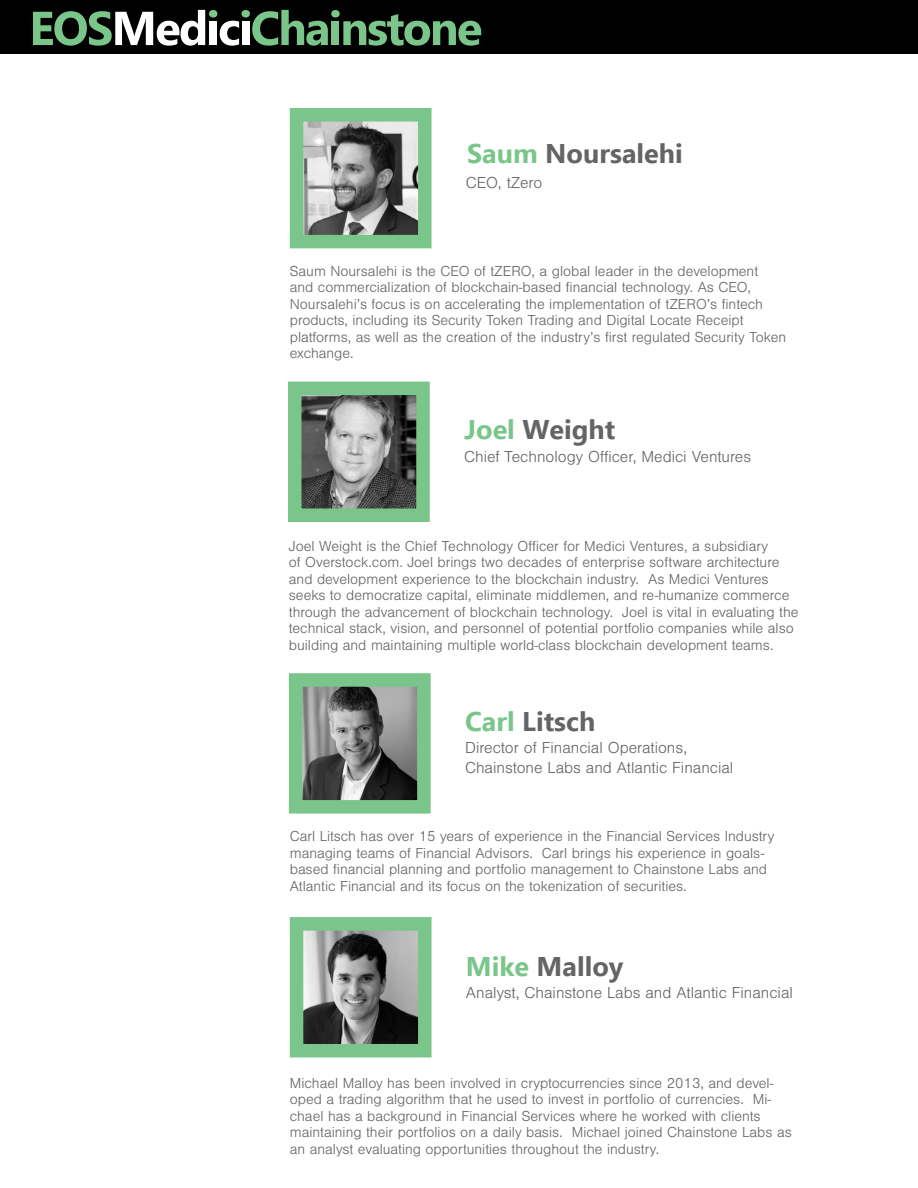
<style>
.page{position:relative;width:918px;height:1188px;background:#fff}
.page>*{position:absolute;margin:0;border:0;box-sizing:border-box;transform-origin:0 0}
.t1{font:700 27px "Ebrima";color:#636466}
.t2{font:300 16.5px "Nimbus San";color:#636466}
.t3{font:300 15px/16.5px "Nimbus San";color:#636466}
.s1{color:#7ac68a}
</style>
<div class="page">
<div style="left:0;top:0;width:918px;height:54px;background:#000"></div>
<img style="left:304px;top:688px;width:112px;height:111px">
<div style="left:289px;top:673px;width:142px;height:141px;border:14px solid #7ac68a"></div>
<img style="left:303px;top:397px;width:112px;height:110px">
<div style="left:288px;top:382px;width:142px;height:140px;border:14px solid #7ac68a"></div>
<img style="left:305px;top:932px;width:112px;height:110px">
<div style="left:290px;top:917px;width:142px;height:140px;border:14px solid #7ac68a"></div>
<svg style="left:33px;top:10px;width:448px;height:36px"></svg>
<img style="left:305px;top:123px;width:112px;height:110px">
<div style="left:290px;top:108px;width:142px;height:140px;border:14px solid #7ac68a"></div>
<p class="t1" style="left:467px;top:133px;width:217px"><span class="s1">Saum</span> Noursalehi</p>
<p class="t2" style="left:466px;top:174px;width:78px">CEO, tZero</p>
<p class="t3" style="left:290px;top:263px;width:498px">Saum Noursalehi is the CEO of tZERO, a global leader in the development<br>and commercialization of blockchain-based financial technology. As CEO, Noursalehi’s focus is on accelerating the implementation of tZERO’s fintech products, including its Security Token Trading and Digital Locate Receipt platforms, as well as the creation of the industry’s first regulated Security Token exchange.</p>
<p class="t1" style="left:464px;top:409px;width:153px"><span class="s1">Joel</span> Weight</p>
<p class="t2" style="left:464px;top:448px;width:289px">Chief Technology Officer, Medici Ventures</p>
<p class="t3" style="left:289px;top:538px;width:511px">Joel Weight is the Chief Technology Officer for Medici Ventures, a subsidiary<br>of Overstock.com. Joel brings two decades of enterprise software architecture and development experience to the blockchain industry. As Medici Ventures seeks to democratize capital, eliminate middlemen, and re-humanize commerce through the advancement of blockchain technology. Joel is vital in evaluating the technical stack, vision, and personnel of potential portfolio companies while also building and maintaining multiple world-class blockchain development teams.</p>
<p class="t1" style="left:465px;top:701px;width:132px"><span class="s1">Carl</span> Litsch</p>
<p class="t2" style="left:465px;top:739px;width:224px">Director of Financial Operations,</p>
<p class="t2" style="left:465px;top:759px;width:270px">Chainstone Labs and Atlantic Financial</p>
<p class="t3" style="left:290px;top:828px;width:486px">Carl Litsch has over 15 years of experience in the Financial Services Industry managing teams of Financial Advisors. Carl brings his experience in goals&shy;based financial planning and portfolio management to Chainstone Labs and Atlantic Financial and its focus on the tokenization of securities.</p>
<p class="t1" style="left:466px;top:946px;width:159px"><span class="s1">Mike</span> Malloy</p>
<p class="t2" style="left:466px;top:984px;width:328px">Analyst, Chainstone Labs and Atlantic Financial</p>
<p class="t3" style="left:290px;top:1075px;width:503px">Michael Malloy has been involved in cryptocurrencies since 2013, and devel&shy;oped a trading algorithm that he used to invest in portfolio of currencies. Mi&shy;chael has a background in Financial Services where he worked with clients maintaining their portfolios on a daily basis. Michael joined Chainstone Labs as an analyst evaluating opportunities throughout the industry.</p>
</div>
